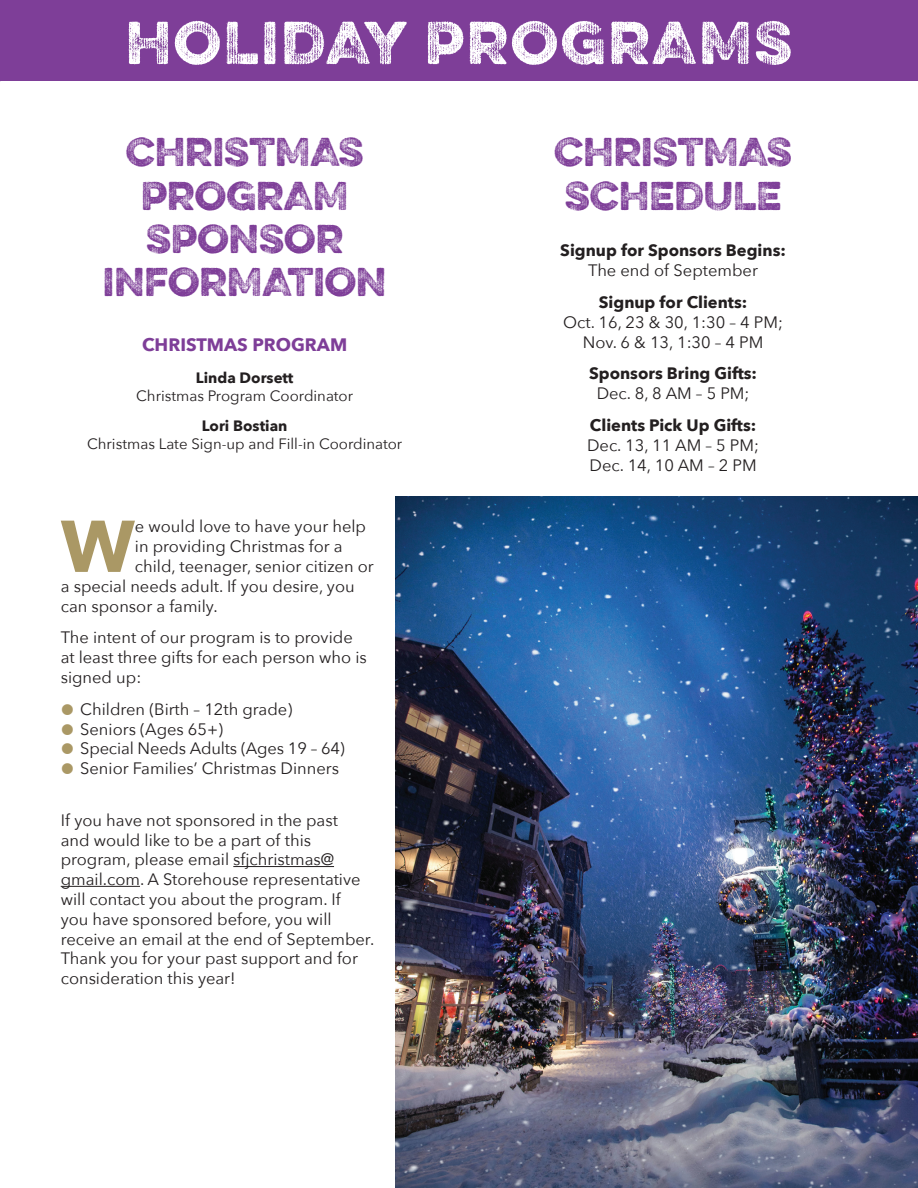
<style>
.page{position:relative;width:918px;height:1188px;background:#fff}
.page>*{position:absolute;margin:0;border:0;box-sizing:border-box;transform-origin:0 0}
.No_Spacing{font:700 72.45px "Avenir Next";color:#aa9865}
.t1{font:300 54px "Eveleth";letter-spacing:.05em;color:#fff}
.HOILDAY_HEADS{font:300 36px/43.2px "Eveleth";color:#7e3e98;text-align:center}
.DONORS_PURPLE_HEAD{font:700 18px "Avenir Next";color:#7e3e98}
.No_Spacing-2{font:16.5px/19.8px "Avenir Next";color:#231f20}
.No_Spacing-3{font:700 16.5px/19.8px "Avenir Next";color:#231f20;text-align:center}
.No_Spacing-4{font:15px/18px "Avenir Next";color:#231f20;text-align:center}
.s1{font-weight:700}
.s2{font-weight:400}
</style>
<div class="page">
<div style="left:0;top:0;width:918px;height:81px;background:#7e3e98"></div>
<hr style="left:233px;top:866px;width:101px;height:1px;background:#231f20">
<hr style="left:61px;top:886px;width:79px;height:1px;background:#231f20">
<img style="left:395px;top:497px;width:523px;height:691px">
<p class="t1" style="left:126px;top:1px;width:668px">HOLIDAY PROGRAMS</p>
<p class="HOILDAY_HEADS" style="left:103px;top:130px;width:285px">CHRISTMAS<br>PROGRAM<br>SPONSOR<br>INFORMATION</p>
<p class="DONORS_PURPLE_HEAD" style="left:142px;top:329px;width:207px">CHRISTMAS PROGRAM</p>
<p class="No_Spacing-4" style="left:136px;top:368px;width:219px"><span class="s1">Linda Dorsett<br></span>Christmas Program Coordinator</p>
<p class="No_Spacing-4" style="left:87px;top:416px;width:317px"><span class="s1">Lori Bostian<br></span>Christmas Late Sign-up and Fill-in Coordinator</p>
<p class="No_Spacing" style="left:61px;top:484px;width:76px">W</p>
<p class="No_Spacing-2" style="left:135px;top:516px;width:233px">e would love to have your help</p>
<p class="No_Spacing-2" style="left:135px;top:536px;width:209px">in providing Christmas for a</p>
<p class="No_Spacing-2" style="left:135px;top:556px;width:240px">child, teenager, senior citizen or</p>
<p class="No_Spacing-2" style="left:61px;top:575px;width:295px">a special needs adult. If you desire, you</p>
<p class="No_Spacing-2" style="left:61px;top:595px;width:158px">can sponsor a family.</p>
<p class="No_Spacing-2" style="left:61px;top:627px;width:308px">The intent of our program is to provide at least three gifts for each person who is signed up:</p>
<p class="No_Spacing-2" style="left:80px;top:698px;width:214px">Children (Birth – 12th grade)</p>
<p class="No_Spacing-2" style="left:80px;top:718px;width:144px">Seniors (Ages 65+)</p>
<p class="No_Spacing-2" style="left:80px;top:738px;width:266px">Special Needs Adults (Ages 19 – 64)</p>
<p class="No_Spacing-2" style="left:80px;top:758px;width:260px">Senior Families’ Christmas Dinners</p>
<p class="No_Spacing-2" style="left:61px;top:809px;width:315px">If you have not sponsored in the past<br>and would like to be a part of this program, please email sfjchristmas@ gmail.com. A Storehouse representative will contact you about the program. If<br>you have sponsored before, you will receive an email at the end of September.<br>Thank you for your past support and for consideration this year!</p>
<p class="HOILDAY_HEADS" style="left:554px;top:130px;width:239px;text-align:left">CHRISTMAS<br>SCHEDULE</p>
<p class="No_Spacing-3" style="left:560px;top:240px;width:227px">Signup for Sponsors Begins:<br><span class="s2">The end of September</span></p>
<p class="No_Spacing-2" style="left:563px;top:292px;width:221px;text-align:center"><span class="s1">Signup for Clients:<br></span>Oct. 16, 23 &amp; 30, 1:30 – 4 PM;<br>Nov. 6 &amp; 13, 1:30 – 4 PM</p>
<p class="No_Spacing-3" style="left:589px;top:363px;width:169px">Sponsors Bring Gifts:<br><span class="s2">Dec. 8, 8 AM – 5 PM;</span></p>
<p class="No_Spacing-2" style="left:587px;top:415px;width:173px"><span class="s1">Clients Pick Up Gifts:<br></span>Dec. 13, 11 AM – 5 PM;<br>Dec. 14, 10 AM – 2 PM</p>
</div>
